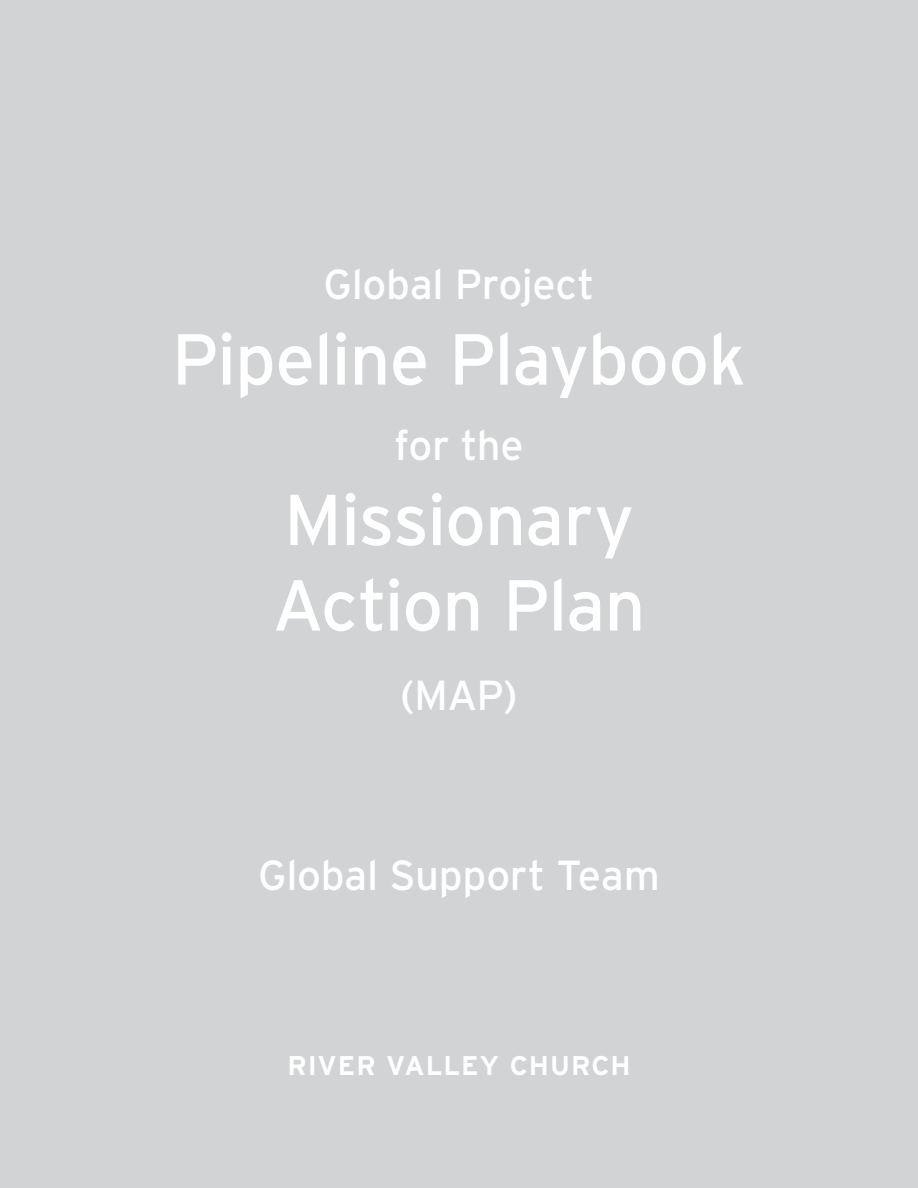
<style>
.page{position:relative;width:918px;height:1188px;background:#d1d3d4}
.page>*{position:absolute;margin:0;border:0;box-sizing:border-box;transform-origin:0 0}
.t1{font:72px/85.5px "Interstate";letter-spacing:-.02em;color:#fff}
.t2{font:42px "Interstate";letter-spacing:-.01em;color:#fff}
.t3{font:700 27px "Interstate";letter-spacing:.035em;color:#fff}
</style>
<div class="page">
<p class="t2" style="left:324px;top:261px;width:272px">Global Project</p>
<h1 class="t1" style="left:172px;top:316px;width:576px">Pipeline Playbook</h1>
<p class="t2" style="left:394px;top:421px;width:131px">for the</p>
<h1 class="t1" style="left:273px;top:476px;width:375px">Missionary<br>Action Plan</h1>
<p class="t2" style="left:400px;top:672px;width:119px">(MAP)</p>
<p class="t2" style="left:258px;top:852px;width:403px">Global Support Team</p>
<p class="t3" style="left:287px;top:1050px;width:345px">RIVER VALLEY CHURCH</p>
</div>
